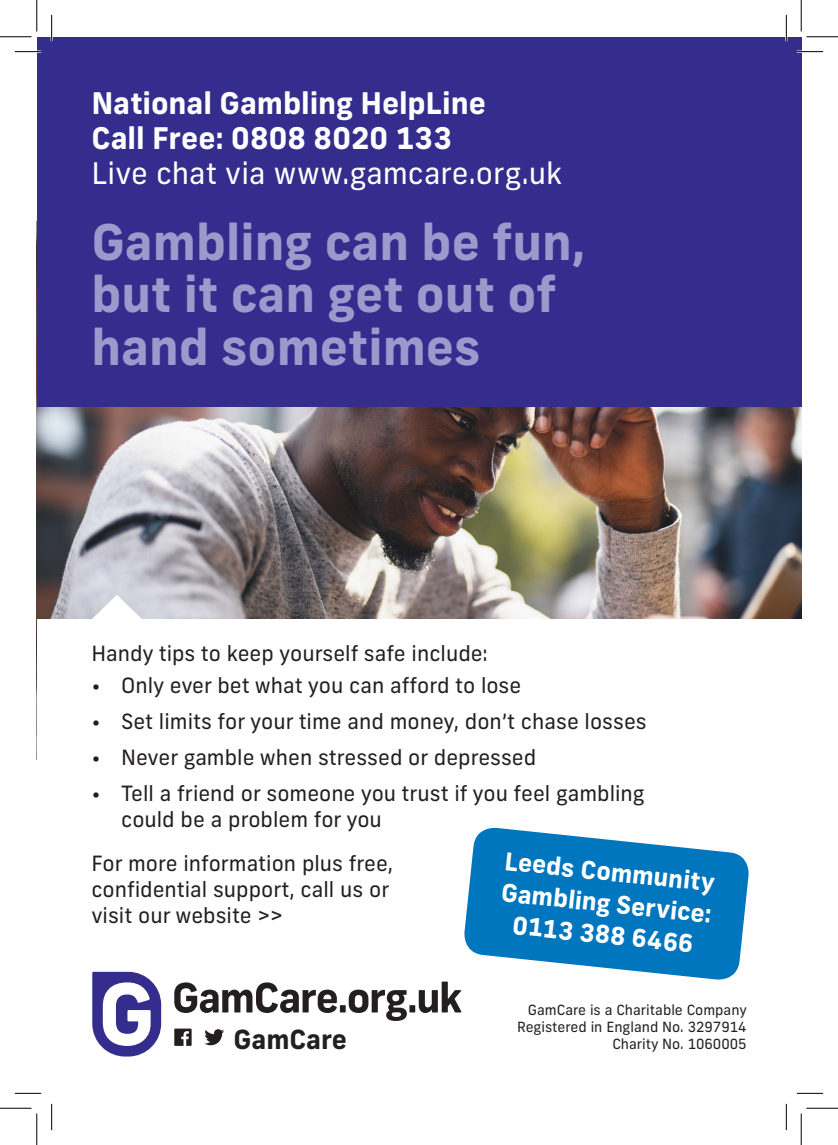
<style>
.page{position:relative;width:838px;height:1145px;background:#fff}
.page>*{position:absolute;margin:0;border:0;box-sizing:border-box;transform-origin:0 0}
.t1{font:700 49px/52.5px "Frank New";color:#9a9bcc}
.Bold_body_text{font:700 29.75px/35px "Frank New";letter-spacing:-.005em;color:#fff}
.t2{font:700 26.25px "Frank New";color:#231f20}
.Bold_body_text-2{font:700 24.5px/31.5px "Frank New";color:#fff;text-align:center}
.t3{font:21px/26.2px "Frank New";color:#231f20}
.t4{font:14px/16.8px "Frank New";color:#231f20;text-align:right}
.s1{font-weight:400}
</style>
<div class="page">
<img style="left:37px;top:406px;width:764px;height:213px">
<div style="left:37px;top:37px;width:764px;height:369px;background:#342d8d"></div>
<svg style="left:91px;top:595px;width:51px;height:24px"></svg>
<svg style="left:92px;top:972px;width:69px;height:85px"></svg>
<svg style="left:174px;top:1029px;width:17px;height:17px"></svg>
<svg style="left:204px;top:1029px;width:20px;height:16px"></svg>
<svg style="left:174px;top:982px;width:233px;height:39px"></svg>
<div style="left:409px;top:1005px;width:6px;height:7px;background:#231f20"></div>
<svg style="left:418px;top:982px;width:43px;height:31px"></svg>
<svg style="left:464px;top:827px;width:285px;height:153px;fill:#0076be"></svg>
<hr style="left:15px;top:51px;width:26px;height:2px;background:#fff">
<hr style="left:796px;top:51px;width:27px;height:2px;background:#fff">
<hr style="left:51px;top:15px;width:2px;height:26px;background:#fff">
<hr style="left:785px;top:15px;width:2px;height:26px;background:#fff">
<svg style="left:15px;top:51px;width:26px;height:1px"></svg>
<svg style="left:796px;top:51px;width:27px;height:1px"></svg>
<svg style="left:15px;top:1093px;width:26px;height:1px"></svg>
<svg style="left:796px;top:1093px;width:27px;height:1px"></svg>
<svg style="left:51px;top:15px;width:1px;height:26px"></svg>
<svg style="left:51px;top:1104px;width:1px;height:26px"></svg>
<svg style="left:786px;top:15px;width:1px;height:26px"></svg>
<svg style="left:786px;top:1104px;width:1px;height:26px"></svg>
<hr style="left:0;top:36px;width:32px;height:1px;background:#000">
<hr style="left:806px;top:36px;width:31px;height:1px;background:#000">
<hr style="left:0;top:1108px;width:32px;height:1px;background:#000">
<hr style="left:806px;top:1108px;width:31px;height:1px;background:#000">
<hr style="left:36px;top:0;width:1px;height:31px;background:#000">
<hr style="left:36px;top:1113px;width:1px;height:32px;background:#000">
<hr style="left:800px;top:0;width:1px;height:31px;background:#000">
<hr style="left:800px;top:1113px;width:1px;height:32px;background:#000">
<p class="Bold_body_text" style="left:91px;top:86px;width:472px">National Gambling HelpLine<br>Call Free: 0808 8020 133<br><span class="s1">Live chat via www.gamcare.org.uk</span></p>
<p class="t1" style="left:91px;top:215px;width:495px">Gambling can be fun, but it can get out of hand sometimes</p>
<p class="t3" style="left:91px;top:641px;width:398px">Handy tips to keep yourself safe include:</p>
<p class="t3" style="left:91px;top:672px;width:431px">• Only ever bet what you can afford to lose</p>
<p class="t3" style="left:91px;top:708px;width:556px">• Set limits for your time and money, don’t chase losses</p>
<p class="t3" style="left:91px;top:744px;width:446px">• Never gamble when stressed or depressed</p>
<p class="t3" style="left:121px;top:780px;width:525px;text-indent:-30px">• Tell a friend or someone you trust if you feel gambling could be a problem for you</p>
<p class="t3" style="left:91px;top:850px;width:303px">For more information plus free, confidential support, call us or visit our website &gt;&gt;</p>
<p class="Bold_body_text-2" style="left:506px;top:845px;width:213px;rotate:6deg">Leeds Community<br>Gambling Service:<br>0113 388 6466</p>
<p class="t2" style="left:233px;top:1022px;width:115px">GamCare</p>
<p class="t4" style="left:517px;top:1002px;width:231px">GamCare is a Charitable Company<br>Registered in England No. 3297914<br>Charity No. 1060005</p>
</div>
